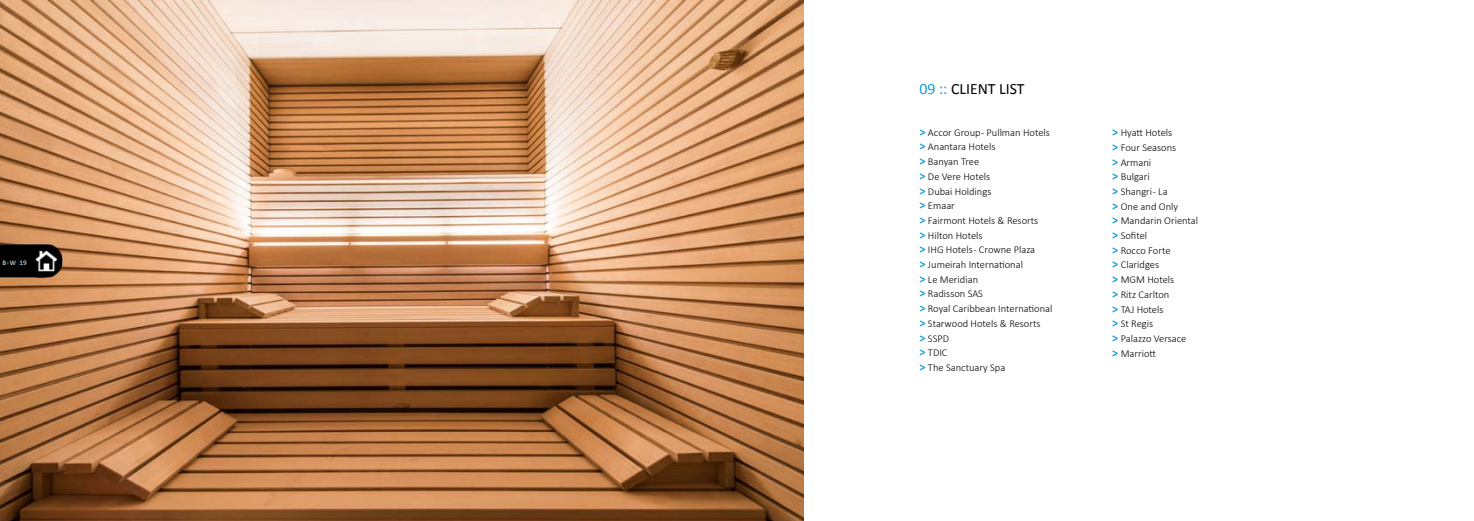
<style>
.page{position:relative;width:1474px;height:521px;background:#fff}
.page>*{position:absolute;margin:0;border:0;box-sizing:border-box;transform-origin:0 0}
.t1{font:15.75px "Calibri";color:#000}
.t2{font:300 10.5px/14.7px "Calibri";color:#000}
.t3{font:7px "Calibri";color:#fff}
.s1{color:#1099d6}
.s2{font-weight:700;font-size:12.25px;color:#1099d6}
</style>
<div class="page">
<img style="left:0;top:0;width:804px;height:521px">
<img style="left:0;top:243px;width:71px;height:35px">
<p class="t3" style="left:3px;top:257px;width:26px">B<span class="s1">+</span>W <span class="s1">:</span>19</p>
<h1 class="t1" style="left:919px;top:78px;width:106px"><span class="s1">09 ::</span> CLIENT LIST</h1>
<p class="t2" style="left:919px;top:125px;width:134px"><span class="s2">&gt;</span> Accor Group - Pullman Hotels <span class="s2">&gt;</span> Anantara Hotels<br><span class="s2">&gt;</span> Banyan Tree<br><span class="s2">&gt;</span> De Vere Hotels<br><span class="s2">&gt;</span> Dubai Holdings<br><span class="s2">&gt;</span> Emaar<br><span class="s2">&gt;</span> Fairmont Hotels &amp; Resorts<br><span class="s2">&gt;</span> Hilton Hotels<br><span class="s2">&gt;</span> IHG Hotels - Crowne Plaza<br><span class="s2">&gt;</span> Jumeirah International<br><span class="s2">&gt;</span> Le Meridian<br><span class="s2">&gt;</span> Radisson SAS<br><span class="s2">&gt;</span> Royal Caribbean International <span class="s2">&gt;</span> Starwood Hotels &amp; Resorts<br><span class="s2">&gt;</span> SSPD<br><span class="s2">&gt;</span> TDIC<br><span class="s2">&gt;</span> The Sanctuary Spa</p>
<p class="t2" style="left:1112px;top:125px;width:87px"><span class="s2">&gt;</span> Hyatt Hotels<br><span class="s2">&gt;</span> Four Seasons<br><span class="s2">&gt;</span> Armani<br><span class="s2">&gt;</span> Bulgari<br><span class="s2">&gt;</span> Shangri - La<br><span class="s2">&gt;</span> One and Only<br><span class="s2">&gt;</span> Mandarin Oriental <span class="s2">&gt;</span> Sofitel<br><span class="s2">&gt;</span> Rocco Forte<br><span class="s2">&gt;</span> Claridges<br><span class="s2">&gt;</span> MGM Hotels<br><span class="s2">&gt;</span> Ritz Carlton<br><span class="s2">&gt;</span> TAJ Hotels<br><span class="s2">&gt;</span> St Regis<br><span class="s2">&gt;</span> Palazzo Versace<br><span class="s2">&gt;</span> Marriott</p>
</div>
